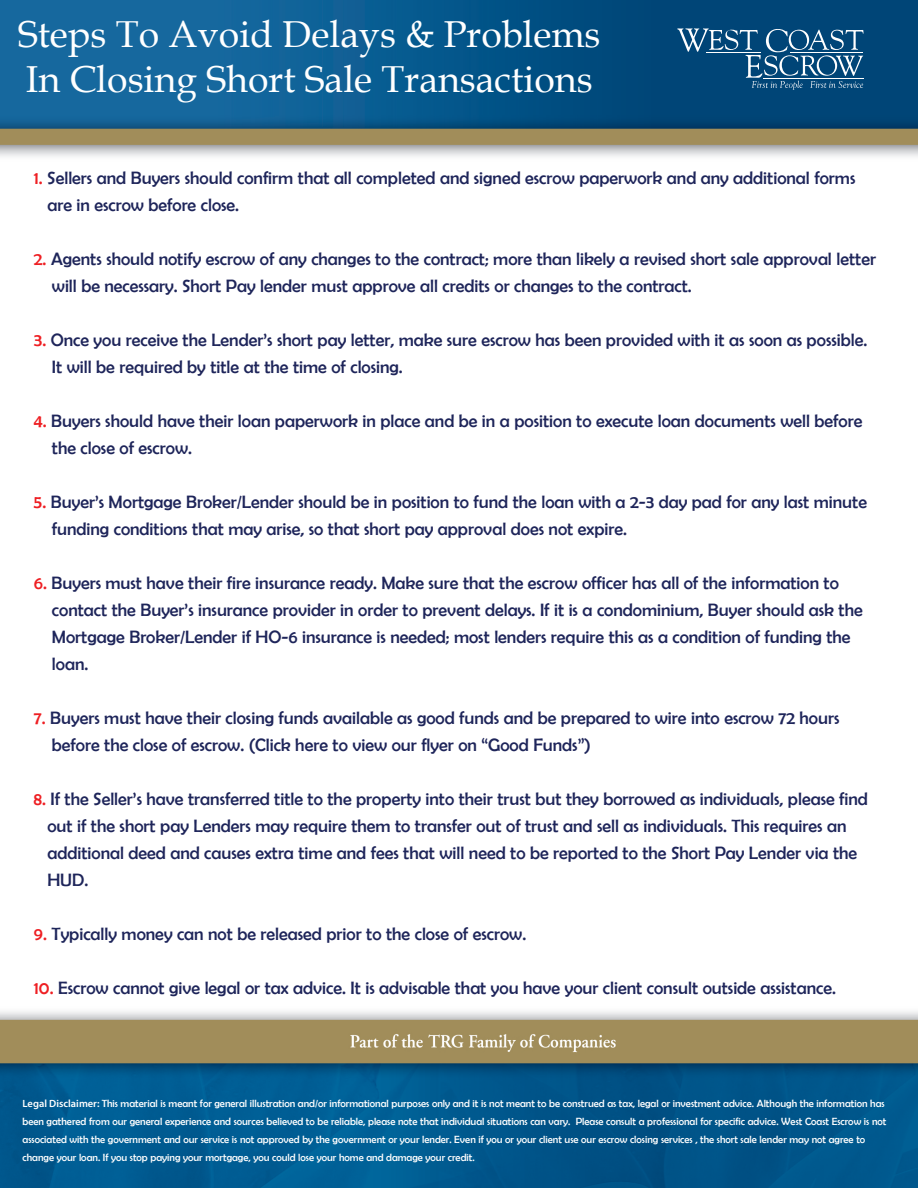
<style>
.page{position:relative;width:918px;height:1188px;background:#fff}
.page>*{position:absolute;margin:0;border:0;box-sizing:border-box;transform-origin:0 0}
.t1{font:37.5px/45px "Book Antiqua";color:#fff}
.t2{font:18px/27px "Berlin Sans FB";color:#1e255a}
.t3{font:10.5px/18px "Berlin Sans FB";color:#fff}
.s1{color:#ee1f23}
.s2{font-family:"Myriad Pro";font-weight:600}
</style>
<div class="page">
<img style="left:0;top:0;width:918px;height:157px">
<img style="left:0;top:1011px;width:918px;height:177px">
<svg style="left:677px;top:28px;width:187px;height:62px;background:#28628c"></svg>
<h1 class="t1" style="left:18px;top:11px;width:584px">Steps To Avoid Delays &amp; Problems<br>In Closing Short Sale Transactions</h1>
<p class="t2" style="left:47px;top:164px;width:809px;text-indent:-14px"><span class="s1">1.</span> Sellers and Buyers should confirm that all completed and signed escrow paperwork and any additional forms are in escrow before close.</p>
<p class="t2" style="left:52px;top:245px;width:826px;text-indent:-18px"><span class="s1">2.</span> Agents should notify escrow of any changes to the contract; more than likely a revised short sale approval letter will be necessary. Short Pay lender must approve all credits or changes to the contract.</p>
<p class="t2" style="left:52px;top:326px;width:817px;text-indent:-18px"><span class="s1">3.</span> Once you receive the Lender’s short pay letter, make sure escrow has been provided with it as soon as possible.<br>It will be required by title at the time of closing.</p>
<p class="t2" style="left:52px;top:407px;width:812px;text-indent:-18px"><span class="s1">4.</span> Buyers should have their loan paperwork in place and be in a position to execute loan documents well before the close of escrow.</p>
<p class="t2" style="left:52px;top:488px;width:817px;text-indent:-18px"><span class="s1">5.</span> Buyer’s Mortgage Broker/Lender should be in position to fund the loan with a 2-3 day pad for any last minute funding conditions that may arise, so that short pay approval does not expire.</p>
<p class="t2" style="left:52px;top:569px;width:812px;text-indent:-18px"><span class="s1">6.</span> Buyers must have their fire insurance ready. Make sure that the escrow officer has all of the information to contact the Buyer’s insurance provider in order to prevent delays. If it is a condominium, Buyer should ask the Mortgage Broker/Lender if HO-6 insurance is needed; most lenders require this as a condition of funding the loan.</p>
<p class="t2" style="left:52px;top:704px;width:789px;text-indent:-18px"><span class="s1">7.</span> Buyers must have their closing funds available as good funds and be prepared to wire into escrow 72 hours before the close of escrow. (Click here to view our flyer on “Good Funds”)</p>
<p class="t2" style="left:47px;top:785px;width:822px;text-indent:-14px"><span class="s1">8.</span> If the Seller’s have transferred title to the property into their trust but they borrowed as individuals, please find out if the short pay Lenders may require them to transfer out of trust and sell as individuals. This requires an additional deed and causes extra time and fees that will need to be reported to the Short Pay Lender via the HUD.</p>
<p class="t2" style="left:34px;top:920px;width:494px"><span class="s1">9.</span> Typically money can not be released prior to the close of escrow.</p>
<p class="t2" style="left:34px;top:974px;width:803px"><span class="s1">10.</span> Escrow cannot give legal or tax advice. It is advisable that you have your client consult outside assistance.</p>
<p class="t3" style="left:23px;top:1095px;width:865px"><span class="s2">Legal Disclaimer:</span> This material is meant for general illustration and/or informational purposes only and it is not meant to be construed as tax, legal or investment advice. Although the information has been gathered from our general experience and sources believed to be reliable, please note that individual situations can vary. Please consult a professional for specific advice. West Coast Escrow is not associated with the government and our service is not approved by the government or your lender. Even if you or your client use our escrow closing services , the short sale lender may not agree to change your loan. If you stop paying your mortgage, you could lose your home and damage your credit.</p>
</div>
